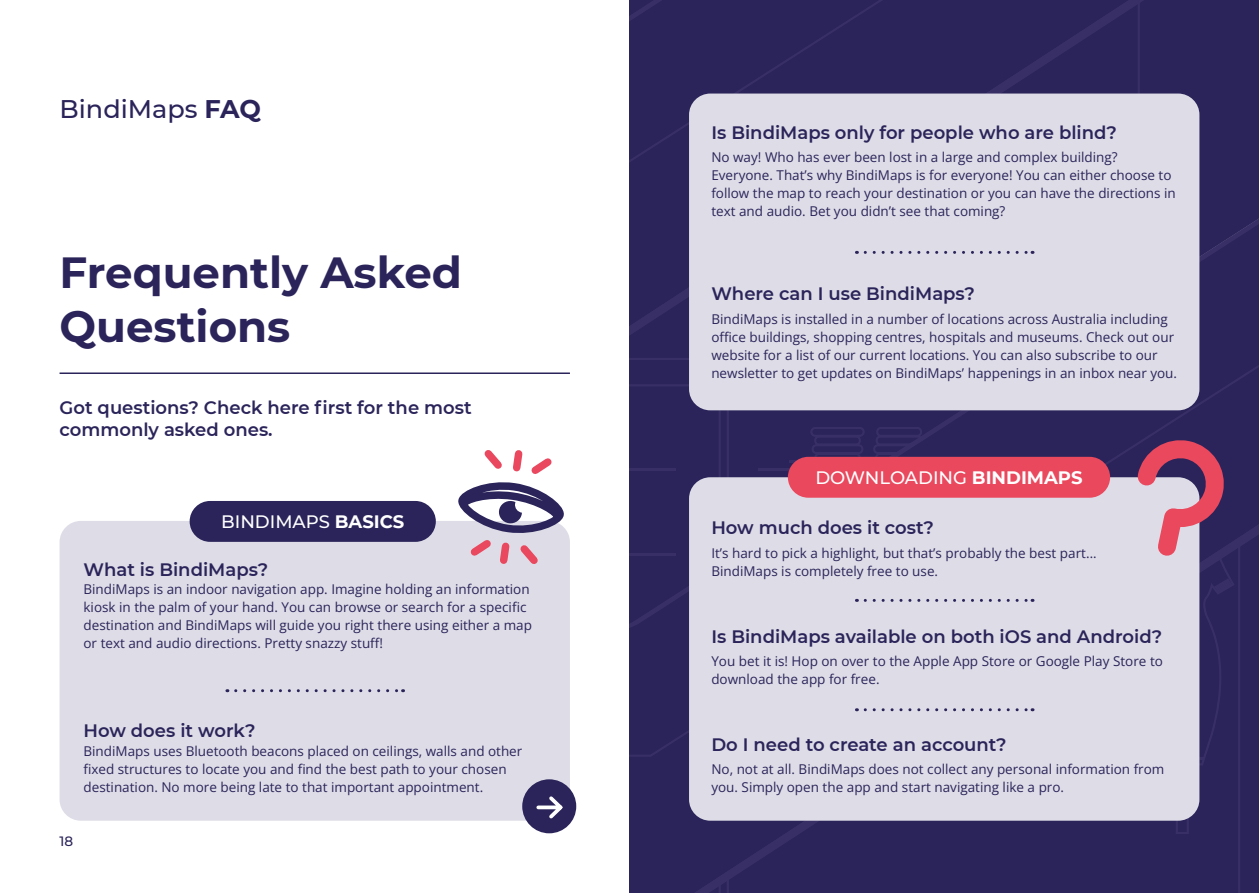
<style>
.page{position:relative;width:1259px;height:893px;background:#fff}
.page>*{position:absolute;margin:0;border:0;box-sizing:border-box;transform-origin:0 0}
.Heading{font:700 43.5px "Montserrat";color:#2a245a}
.Introduction{font:500 25.5px "Montserrat";color:#2a245a}
.Subheading_3{font:600 18px "Montserrat";color:#2a245a}
.Paragraph_2{font:600 18px/21.6px "Montserrat";color:#2a245a}
.Subheading_2{font:500 18px "Montserrat";color:#fff}
.Paragraph{font:13.5px/18px "Open Sans";color:#2a245a}
.Page_number{font:500 13.5px "Montserrat";color:#2a245a}
.s1{font-weight:700}
</style>
<div class="page">
<div style="left:60px;top:521px;width:510px;height:300px;background:#dedde7;border-radius:21px"></div>
<hr style="left:60px;top:372px;width:510px;height:2px;background:#2a245a">
<div style="left:629px;top:360px;width:130px;height:533px;background:#2a245a"></div>
<div style="left:679px;top:423px;width:580px;height:470px;background:#2a245a"></div>
<div style="left:629px;top:0;width:630px;height:360px;background:#2a245a"></div>
<div style="left:689px;top:94px;width:510px;height:316px;background:#dedde7;border-radius:21px"></div>
<div style="left:689px;top:477px;width:510px;height:344px;background:#dedde7;border-radius:21px"></div>
<div style="left:190px;top:501px;width:246px;height:41px;background:#2a245a;border-radius:20px"></div>
<svg style="left:236px;top:689px;width:167px;height:3px"></svg>
<svg style="left:458px;top:450px;width:106px;height:114px"></svg>
<div style="left:522px;top:779px;width:54px;height:54px;background:#2a245a;border-radius:50%"></div>
<svg style="left:536px;top:796px;width:27px;height:23px"></svg>
<svg style="left:759px;top:155px;width:500px;height:679px"></svg>
<p class="Introduction" style="left:60px;top:91px;width:203px">BindiMaps <span class="s1">FAQ</span></p>
<h1 class="Heading" style="left:60px;top:241px;width:404px">Frequently Asked</h1>
<h1 class="Heading" style="left:60px;top:295px;width:232px">Questions</h1>
<p class="Paragraph_2" style="left:60px;top:396px;width:414px">Got questions? Check here first for the most commonly asked ones.</p>
<h2 class="Subheading_2" style="left:221px;top:509px;width:185px">BINDIMAPS <span class="s1">BASICS</span></h2>
<h3 class="Subheading_3" style="left:83px;top:557px;width:186px">What is BindiMaps?</h3>
<p class="Paragraph" style="left:83px;top:580px;width:450px">BindiMaps is an indoor navigation app. Imagine holding an information kiosk in the palm of your hand. You can browse or search for a specific destination and BindiMaps will guide you right there using either a map or text and audio directions. Pretty snazzy stuff!</p>
<h3 class="Subheading_3" style="left:83px;top:718px;width:174px">How does it work?</h3>
<p class="Paragraph" style="left:83px;top:742px;width:440px">BindiMaps uses Bluetooth beacons placed on ceilings, walls and other fixed structures to locate you and find the best path to your chosen destination. No more being late to that important appointment.</p>
<p class="Page_number" style="left:60px;top:832px;width:15px">18</p>
<h3 class="Subheading_3" style="left:711px;top:119px;width:407px">Is BindiMaps only for people who are blind?</h3>
<p class="Paragraph" style="left:711px;top:148px;width:466px">No way! Who has ever been lost in a large and complex building?<br>Everyone. That’s why BindiMaps is for everyone! You can either choose to follow the map to reach your destination or you can have the directions in text and audio. Bet you didn’t see that coming?</p>
<h3 class="Subheading_3" style="left:711px;top:281px;width:265px">Where can I use BindiMaps?</h3>
<p class="Paragraph" style="left:711px;top:310px;width:467px">BindiMaps is installed in a number of locations across Australia including office buildings, shopping centres, hospitals and museums. Check out our website for a list of our current locations. You can also subscribe to our newsletter to get updates on BindiMaps’ happenings in an inbox near you.</p>
<h2 class="Subheading_2" style="left:815px;top:465px;width:269px">DOWNLOADING <span class="s1">BINDIMAPS</span></h2>
<h3 class="Subheading_3" style="left:711px;top:515px;width:224px">How much does it cost?</h3>
<p class="Paragraph" style="left:711px;top:544px;width:387px">It’s hard to pick a highlight, but that’s probably the best part…<br>BindiMaps is completely free to use.</p>
<h3 class="Subheading_3" style="left:711px;top:624px;width:452px">Is BindiMaps available on both iOS and Android?</h3>
<p class="Paragraph" style="left:711px;top:652px;width:453px">You bet it is! Hop on over to the Apple App Store or Google Play Store to download the app for free.</p>
<h3 class="Subheading_3" style="left:711px;top:732px;width:297px">Do I need to create an account?</h3>
<p class="Paragraph" style="left:711px;top:760px;width:454px">No, not at all. BindiMaps does not collect any personal information from you. Simply open the app and start navigating like a pro.</p>
</div>
